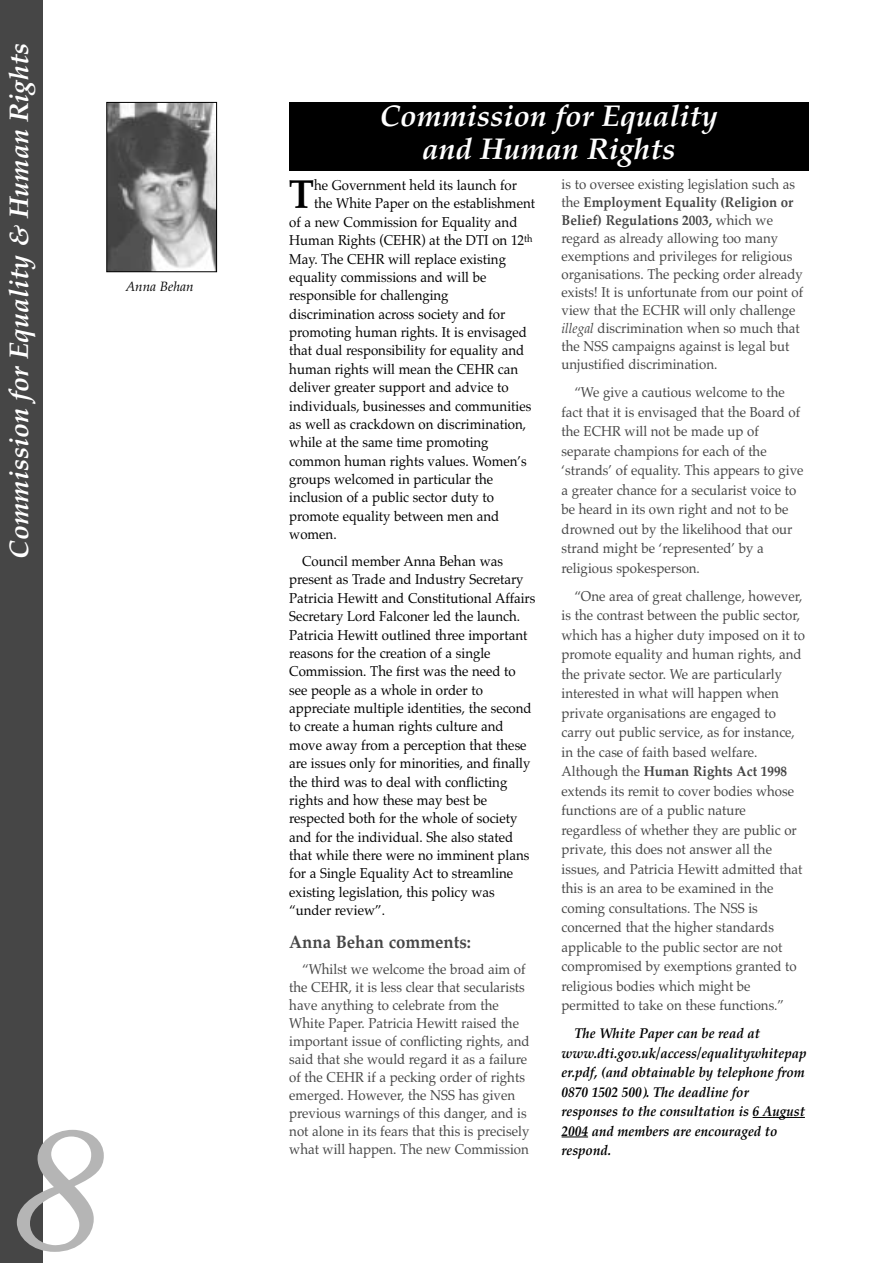
<style>
.page{position:relative;width:893px;height:1263px;background:#fff}
.page>*{position:absolute;margin:0;border:0;box-sizing:border-box;transform-origin:0 0}
.t1{font:italic 180px "Plantin";color:#b5b5b5}
.t2{font:700 40.65px "Palatino";color:#000;scale:.93 1}
.t3{font:italic 700 30px/33px "Palatino";color:#fff;text-align:center}
.t4{font:italic 700 27px "Palatino";color:#fff}
.t5{font:700 18px "Palatino";color:#464646;scale:.93 1}
.t6{font:14.25px/19.5px "Palatino";color:#464646;scale:.93 1}
.t7{font:14.25px/18.5px "Palatino";color:#000;scale:.93 1}
.t8{font:italic 700 14.25px/19.5px "Palatino";color:#000;scale:.93 1}
.t9{font:italic 13.5px "Palatino";color:#000}
.s1{font-weight:700}
.s2{font-style:italic}
</style>
<div class="page">
<div style="left:0;top:0;width:43px;height:1263px;background:#464646"></div>
<div style="left:289px;top:102px;width:519px;height:68px;background:#000"></div>
<hr style="left:752px;top:1117px;width:52px;height:1px;background:#000">
<svg style="left:561px;top:1136px;width:27px;height:1px"></svg>
<img style="left:108px;top:104px;width:107px;height:166px">
<div style="left:106px;top:102px;width:111px;height:170px;border:1px solid #000"></div>
<h3 class="t4" style="left:9px;top:559px;width:518px;rotate:-90deg">Commission for Equality &amp; Human Rights</h3>
<p class="t9" style="left:125px;top:281px;width:70px">Anna Behan</p>
<h1 class="t1" style="left:6px;top:1125px;width:95px">8</h1>
<h3 class="t3" style="left:379px;top:103px;width:340px">Commission for Equality and Human Rights</h3>
<h2 class="t2" style="left:289px;top:179px;width:29px">T</h2>
<p class="t7" style="left:314px;top:178px;width:220px">he Government held its launch for</p>
<p class="t7" style="left:314px;top:196px;width:239px">the White Paper on the establishment</p>
<p class="t7" style="left:289px;top:214px;width:247px">of a new Commission for Equality and</p>
<p class="t7" style="left:289px;top:233px;width:263px">Human Rights (CEHR) at the DTI on 12<sup>th</sup></p>
<p class="t7" style="left:289px;top:251px;width:234px">May. The CEHR will replace existing</p>
<p class="t7" style="left:289px;top:269px;width:213px">equality commissions and will be</p>
<p class="t7" style="left:289px;top:288px;width:173px">responsible for challenging</p>
<p class="t7" style="left:289px;top:306px;width:234px">discrimination across society and for</p>
<p class="t7" style="left:289px;top:325px;width:257px">promoting human rights. It is envisaged</p>
<p class="t7" style="left:289px;top:343px;width:254px">that dual responsibility for equality and</p>
<p class="t7" style="left:289px;top:361px;width:247px">human rights will mean the CEHR can</p>
<p class="t7" style="left:289px;top:380px;width:237px">deliver greater support and advice to</p>
<p class="t7" style="left:289px;top:398px;width:262px">individuals, businesses and communities</p>
<p class="t7" style="left:289px;top:416px;width:256px">as well as crackdown on discrimination,</p>
<p class="t7" style="left:289px;top:435px;width:216px">while at the same time promoting</p>
<p class="t7" style="left:289px;top:453px;width:257px">common human rights values. Women’s</p>
<p class="t7" style="left:289px;top:472px;width:221px">groups welcomed in particular the</p>
<p class="t7" style="left:289px;top:490px;width:222px">inclusion of a public sector duty to</p>
<p class="t7" style="left:289px;top:508px;width:227px">promote equality between men and</p>
<p class="t7" style="left:289px;top:527px;width:52px">women.</p>
<p class="t7" style="left:289px;top:554px;width:266px;text-indent:13px">Council member Anna Behan was present as Trade and Industry Secretary Patricia Hewitt and Constitutional Affairs Secretary Lord Falconer led the launch.<br>Patricia Hewitt outlined three important reasons for the creation of a single Commission. The first was the need to see people as a whole in order to appreciate multiple identities, the second to create a human rights culture and move away from a perception that these are issues only for minorities, and finally the third was to deal with conflicting rights and how these may best be respected both for the whole of society and for the individual. She also stated that while there were no imminent plans for a Single Equality Act to streamline existing legislation, this policy was “under review”.</p>
<p class="t5" style="left:289px;top:935px;width:197px">Anna Behan comments:</p>
<p class="t6" style="left:289px;top:962px;width:260px;line-height:18px;text-indent:13px">“Whilst we welcome the broad aim of the CEHR, it is less clear that secularists have anything to celebrate from the White Paper. Patricia Hewitt raised the important issue of conflicting rights, and said that she would regard it as a failure of the CEHR if a pecking order of rights emerged. However, the NSS has given previous warnings of this danger, and is not alone in its fears that this is precisely what will happen. The new Commission</p>
<p class="t6" style="left:561px;top:177px;width:261px;line-height:18px">is to oversee existing legislation such as the <span class="s1">Employment Equality (Religion or Belief) Regulations 2003,</span> which we regard as already allowing too many exemptions and privileges for religious organisations. The pecking order already exists! It is unfortunate from our point of view that the ECHR will only challenge <span class="s2">illegal</span> discrimination when so much that the NSS campaigns against is legal but unjustified discrimination.</p>
<p class="t6" style="left:561px;top:384px;width:262px;text-indent:13px">“We give a cautious welcome to the fact that it is envisaged that the Board of the ECHR will not be made up of separate champions for each of the ‘strands’ of equality. This appears to give a greater chance for a secularist voice to be heard in its own right and not to be drowned out by the likelihood that our strand might be ‘represented’ by a religious spokesperson.</p>
<p class="t6" style="left:561px;top:588px;width:263px;text-indent:13px">“One area of great challenge, however, is the contrast between the public sector, which has a higher duty imposed on it to promote equality and human rights, and the private sector. We are particularly interested in what will happen when private organisations are engaged to carry out public service, as for instance, in the case of faith based welfare.<br>Although the <span class="s1">Human Rights Act 1998 </span>extends its remit to cover bodies whose functions are of a public nature regardless of whether they are public or private, this does not answer all the issues, and Patricia Hewitt admitted that this is an area to be examined in the coming consultations. The NSS is concerned that the higher standards applicable to the public sector are not compromised by exemptions granted to religious bodies which might be permitted to take on these functions.”</p>
<p class="t8" style="left:561px;top:1025px;width:265px;text-indent:13px">The White Paper can be read at www.dti.gov.uk/access/equalitywhitepap er.pdf, (and obtainable by telephone from 0870 1502 500). The deadline for responses to the consultation is 6 August 2004 and members are encouraged to respond.</p>
</div>
